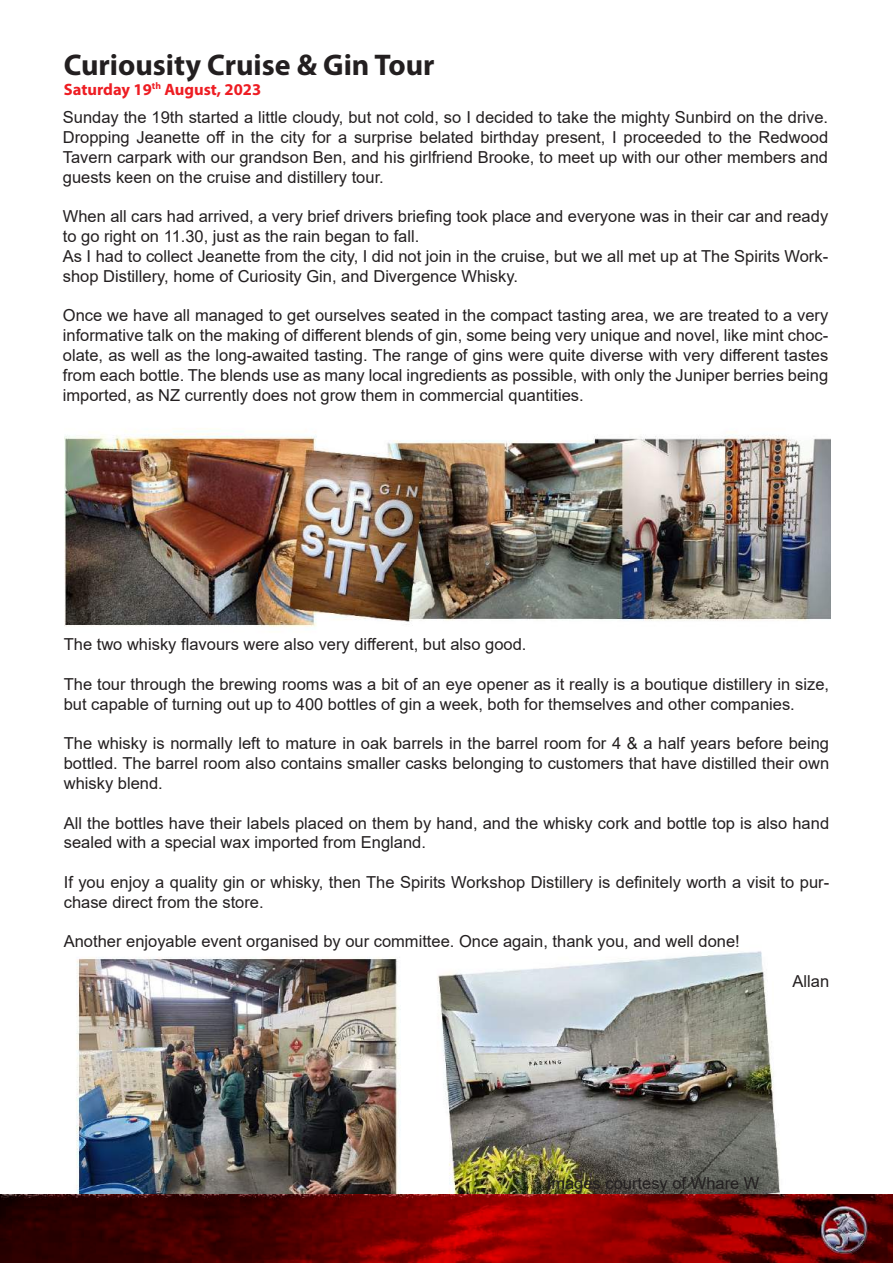
<style>
.page{position:relative;width:893px;height:1263px;background:#fff}
.page>*{position:absolute;margin:0;border:0;box-sizing:border-box;transform-origin:0 0}
.t1{font:700 30px "Myriad Pro";color:#231f20}
.t2{font:16.5px/19.8px "Arial";color:#231f20}
.t3{font:700 16.5px "Myriad Pro";color:#ee1d23}
</style>
<div class="page">
<img style="left:65px;top:431px;width:765px;height:763px">
<img style="left:0;top:1194px;width:893px;height:69px">
<h1 class="t1" style="left:64px;top:45px;width:372px">Curiousity Cruise &amp; Gin Tour</h1>
<p class="t3" style="left:64px;top:78px;width:199px">Saturday 19<sup>th</sup> August, 2023</p>
<p class="t2" style="left:63px;top:108px;width:767px;text-align:justify">Sunday the 19th started a little cloudy, but not cold, so I decided to take the mighty Sunbird on the drive.<br>Dropping Jeanette off in the city for a surprise belated birthday present, I proceeded to the Redwood Tavern carpark with our grandson Ben, and his girlfriend Brooke, to meet up with our other members and guests keen on the cruise and distillery tour.</p>
<p class="t2" style="left:63px;top:207px;width:767px">When all cars had arrived, a very brief drivers briefing took place and everyone was in their car and ready to go right on 11.30, just as the rain began to fall.<br>As I had to collect Jeanette from the city, I did not join in the cruise, but we all met up at The Spirits Work&shy;shop Distillery, home of Curiosity Gin, and Divergence Whisky.</p>
<p class="t2" style="left:63px;top:306px;width:767px;text-align:justify">Once we have all managed to get ourselves seated in the compact tasting area, we are treated to a very informative talk on the making of different blends of gin, some being very unique and novel, like mint choc&shy;olate, as well as the long-awaited tasting. The range of gins were quite diverse with very different tastes from each bottle. The blends use as many local ingredients as possible, with only the Juniper berries being imported, as NZ currently does not grow them in commercial quantities.</p>
<p class="t2" style="left:64px;top:635px;width:464px">The two whisky flavours were also very different, but also good.</p>
<p class="t2" style="left:64px;top:674px;width:767px">The tour through the brewing rooms was a bit of an eye opener as it really is a boutique distillery in size, but capable of turning out up to 400 bottles of gin a week, both for themselves and other companies.</p>
<p class="t2" style="left:64px;top:734px;width:767px;text-align:justify">The whisky is normally left to mature in oak barrels in the barrel room for 4 &amp; a half years before being bottled. The barrel room also contains smaller casks belonging to customers that have distilled their own whisky blend.</p>
<p class="t2" style="left:64px;top:813px;width:767px">All the bottles have their labels placed on them by hand, and the whisky cork and bottle top is also hand sealed with a special wax imported from England.</p>
<p class="t2" style="left:64px;top:872px;width:767px">If you enjoy a quality gin or whisky, then The Spirits Workshop Distillery is definitely worth a visit to pur&shy;chase direct from the store.</p>
<p class="t2" style="left:64px;top:932px;width:677px">Another enjoyable event organised by our committee. Once again, thank you, and well done!</p>
<p class="t2" style="left:792px;top:971px;width:38px">Allan</p>
<p class="t2" style="left:547px;top:1173px;width:214px">Images courtesy of Whare W</p>
</div>
